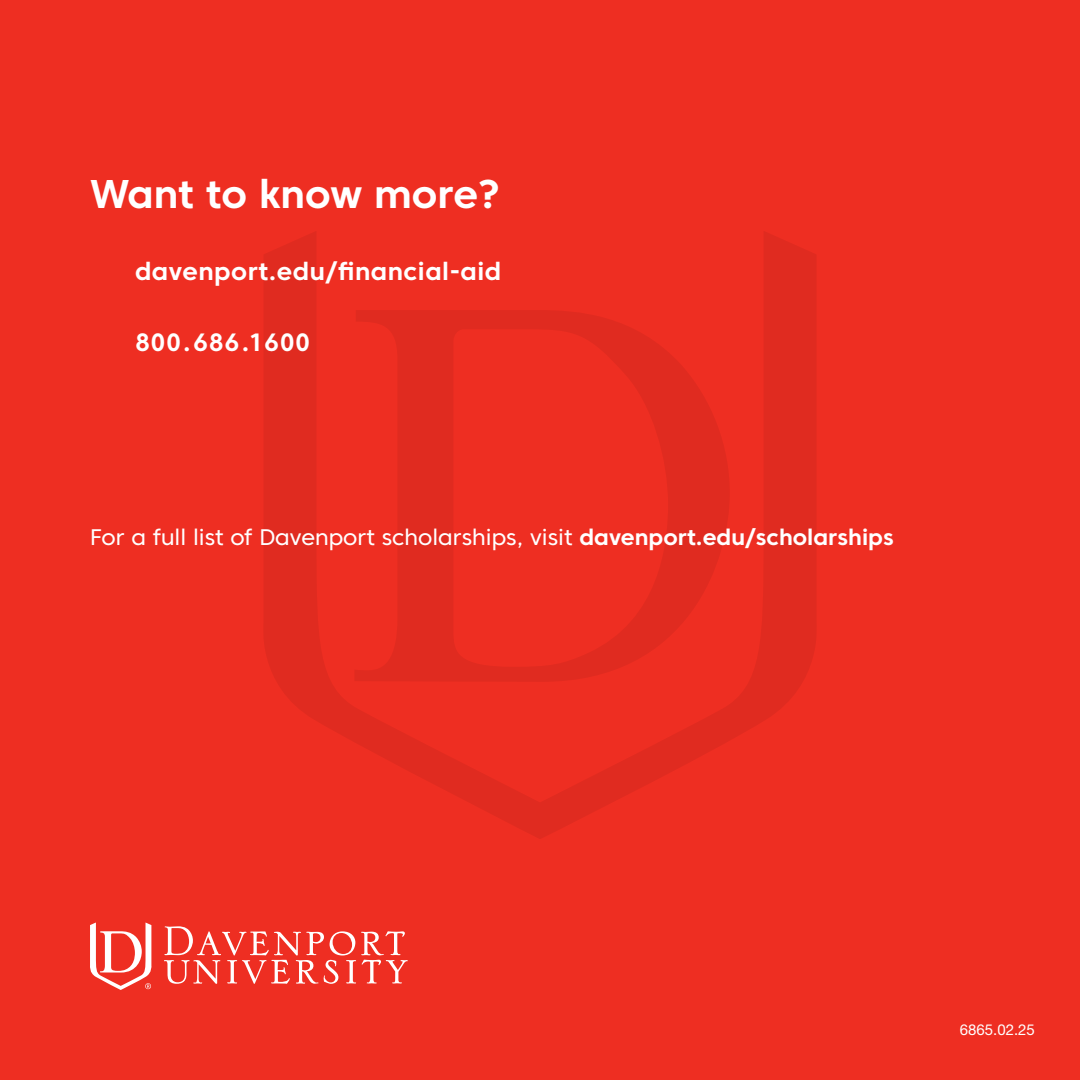
<style>
.page{position:relative;width:1080px;height:1080px;background:#ee2e22}
.page>*{position:absolute;margin:0;border:0;box-sizing:border-box;transform-origin:0 0}
.H2___Alternative{font:700 40px "Core Sans C 65";color:#fff}
.H2___Alternative-2{font:700 25px "Core Sans C 65";letter-spacing:.02em;color:#fff}
.Call_Out{font:22.5px "Core Sans C 45";color:#fff}
.Item_Number{font:15px "Helvetica Neue LT Std";color:#fff}
.s1{font-family:"Core Sans C 65";font-weight:700}
</style>
<div class="page">
<svg style="left:264px;top:231px;width:552px;height:608px"></svg>
<svg style="left:759px;top:764px;width:52px;height:52px"></svg>
<svg style="left:164px;top:926px;width:244px;height:58px"></svg>
<svg style="left:90px;top:922px;width:62px;height:68px"></svg>
<p class="H2___Alternative" style="left:90px;top:169px;width:412px">Want to know more?</p>
<p class="H2___Alternative-2" style="left:135px;top:255px;width:368px">davenport.edu/financial-aid</p>
<p class="H2___Alternative-2" style="left:135px;top:327px;width:177px">800.686.1600</p>
<p class="Call_Out" style="left:90px;top:523px;width:805px">For a full list of Davenport scholarships, visit <span class="s1">davenport.edu/scholarships</span></p>
<p class="Item_Number" style="left:960px;top:1021px;width:77px">6865.02.25</p>
</div>
